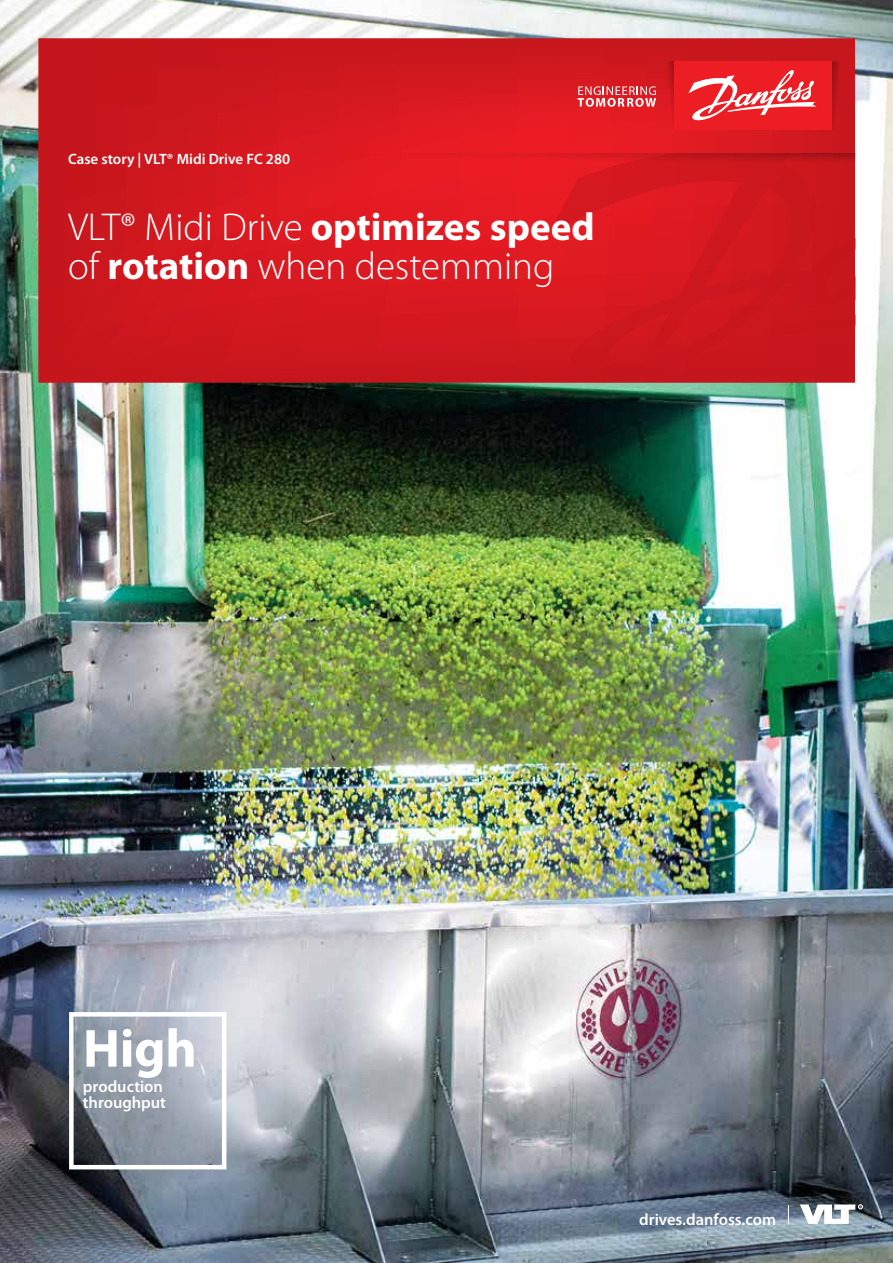
<style>
.page{position:relative;width:893px;height:1263px;background:#fff}
.page>*{position:absolute;margin:0;border:0;box-sizing:border-box;transform-origin:0 0}
.t1{font:700 54px "Myriad Pro";color:#fff}
.t2{font:300 39px/39px "Myriad Pro";color:#fff}
.t3{font:600 16.5px/16.5px "Myriad Pro";color:#fff}
.t4{font:600 15px "Myriad Pro";color:#fff}
.s1{font-weight:700}
</style>
<div class="page">
<img style="left:0;top:0;width:893px;height:1263px">
<svg style="left:38px;top:38px;width:817px;height:345px;background:#d3181f"></svg>
<svg style="left:547px;top:166px;width:308px;height:217px;background:#d0181f"></svg>
<div style="left:69px;top:1012px;width:157px;height:157px;border:4px solid #fff"></div>
<svg style="left:800px;top:1204px;width:63px;height:20px"></svg>
<svg style="left:788px;top:1205px;width:1px;height:20px"></svg>
<svg style="left:832px;top:61px;width:13px;height:69px"></svg>
<svg style="left:662px;top:61px;width:12px;height:69px"></svg>
<svg style="left:358px;top:153px;width:497px;height:13px;background:#d4181f"></svg>
<div style="left:674px;top:61px;width:158px;height:69px;background:#ed1d24"></div>
<svg style="left:577px;top:86px;width:79px;height:21px;background:#e8676c"></svg>
<svg style="left:688px;top:70px;width:128px;height:51px"></svg>
<p class="t4" style="left:68px;top:151px;width:224px">Case story | VLT® Midi Drive FC 280</p>
<p class="t2" style="left:68px;top:208px;width:528px">VLT® Midi Drive <span class="s1">optimizes speed </span>of <span class="s1">rotation</span> when destemming</p>
<h1 class="t1" style="left:83px;top:1018px;width:115px">High</h1>
<p class="t3" style="left:83px;top:1078px;width:85px">production throughput</p>
<p class="t3" style="left:639px;top:1211px;width:138px">drives.danfoss.com</p>
</div>
